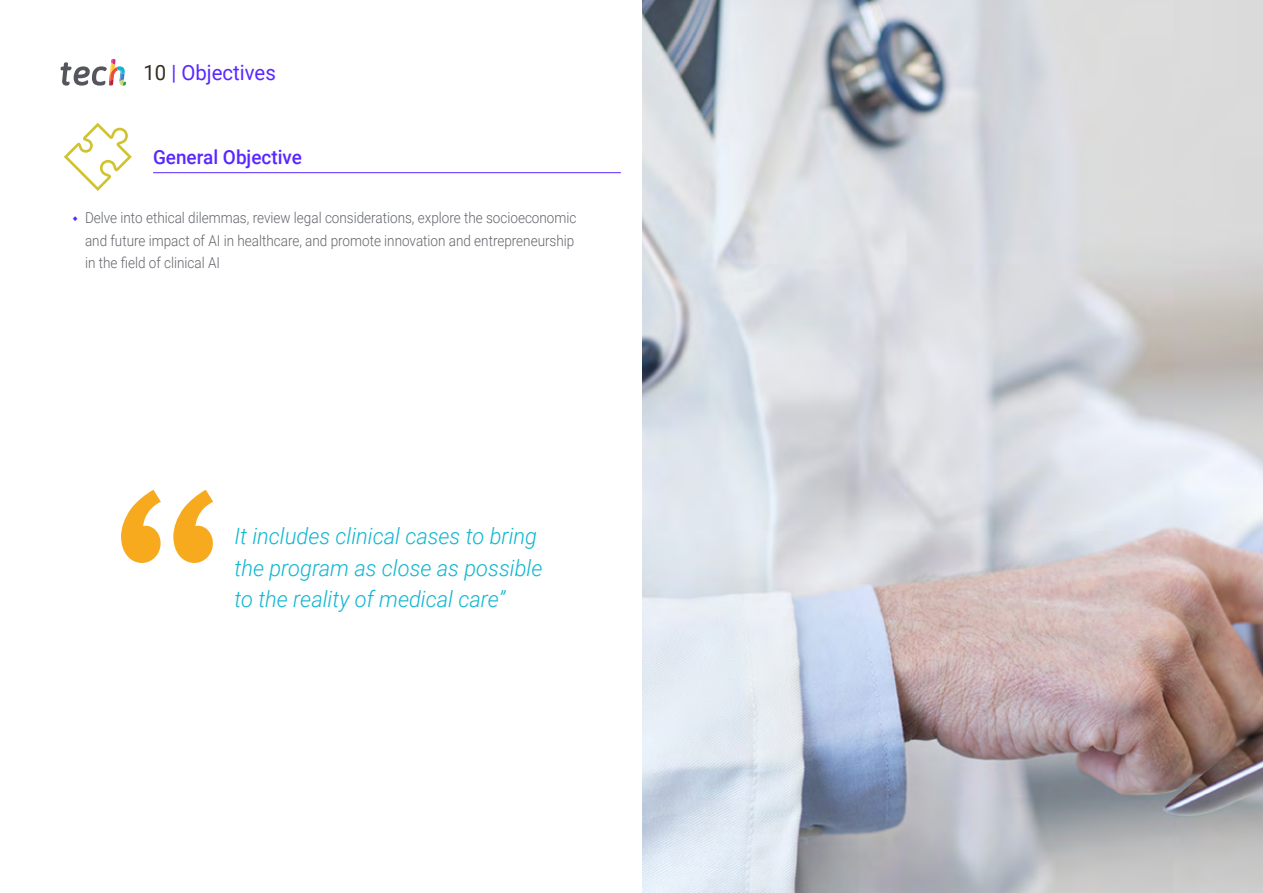
<style>
.page{position:relative;width:1263px;height:893px;background:#fff}
.page>*{position:absolute;margin:0;border:0;box-sizing:border-box;transform-origin:0 0}
.t1{font:italic 300 22.5px/31.5px "Roboto";color:#0fb6cf}
.t2{font:21px "Roboto";color:#5927ff}
.t3{font:500 19.5px "Roboto";color:#5927ff}
.t4{font:300 15px/22.5px "Roboto";color:#61646a;scale:.9 1}
.s1{color:#312e20}
</style>
<div class="page">
<hr style="left:153px;top:172px;width:468px;height:1px;background:#5927ff">
<svg style="left:64px;top:123px;width:68px;height:68px"></svg>
<img style="left:642px;top:0;width:621px;height:893px">
<svg style="left:121px;top:490px;width:92px;height:73px"></svg>
<svg style="left:61px;top:59px;width:65px;height:27px"></svg>
<h2 class="t2" style="left:144px;top:57px;width:134px"><span class="s1">10</span> | Objectives</h2>
<h3 class="t3" style="left:153px;top:144px;width:150px">General Objective</h3>
<p class="t4" style="left:85px;top:206px;width:547px">Delve into ethical dilemmas, review legal considerations, explore the socioeconomic and future impact of AI in healthcare, and promote innovation and entrepreneurship in the field of clinical AI</p>
<h1 class="t1" style="left:234px;top:520px;width:309px">It includes clinical cases to bring the program as close as possible to the reality of medical care”</h1>
</div>
